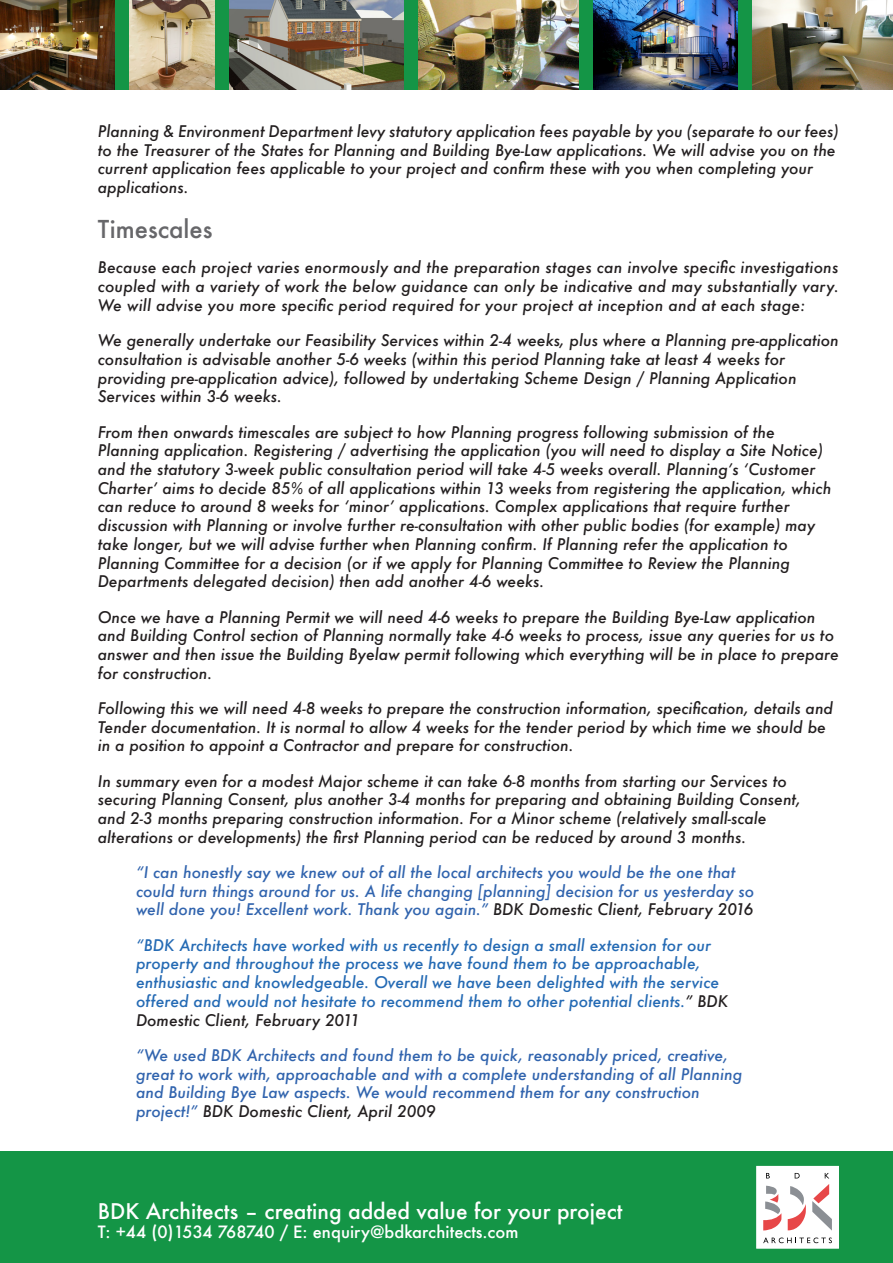
<style>
.page{position:relative;width:893px;height:1263px;background:#fff}
.page>*{position:absolute;margin:0;border:0;box-sizing:border-box;transform-origin:0 0}
.t1{font:500 24px "Futura";color:#67676a}
.t2{font:500 21px "Futura";color:#fff}
.t3{font:500 16.5px "Futura";color:#fff}
.t4{font:italic 500 15.6px/18.8px "Futura";color:#231f20}
.t5{font:italic 500 15.6px "Futura";color:#3164ae}
.t6{font:italic 500 15.6px "Futura";color:#246ab4}
.s1{color:#231f20}
.s2{color:#3164ae}
</style>
<div class="page">
<div style="left:0;top:1151px;width:893px;height:112px;background:#149546"></div>
<div style="left:756px;top:1166px;width:83px;height:83px;background:#fff;border:1px solid #fff"></div>
<svg style="left:788px;top:1186px;width:18px;height:44px"></svg>
<svg style="left:763px;top:1186px;width:18px;height:44px"></svg>
<svg style="left:812px;top:1184px;width:20px;height:46px"></svg>
<svg style="left:763px;top:1237px;width:69px;height:6px"></svg>
<svg style="left:766px;top:1173px;width:4px;height:5px"></svg>
<svg style="left:795px;top:1173px;width:5px;height:5px"></svg>
<svg style="left:825px;top:1173px;width:4px;height:5px"></svg>
<div style="left:115px;top:0;width:638px;height:89px;background:#149546"></div>
<img style="left:0;top:0;width:115px;height:89px">
<img style="left:130px;top:0;width:85px;height:89px">
<img style="left:419px;top:0;width:159px;height:89px">
<img style="left:593px;top:0;width:145px;height:89px">
<img style="left:753px;top:0;width:140px;height:89px">
<img style="left:230px;top:0;width:174px;height:89px">
<p class="t4" style="left:98px;top:121px;width:742px">Planning &amp; Environment Department levy statutory application fees payable by you (separate to our fees)</p>
<p class="t4" style="left:98px;top:140px;width:739px">to the Treasurer of the States for Planning and Building Bye-Law applications. We will advise you on the</p>
<p class="t4" style="left:98px;top:159px;width:717px">current application fees applicable to your project and confirm these with you when completing your</p>
<p class="t4" style="left:98px;top:178px;width:92px">applications.</p>
<p class="t1" style="left:98px;top:213px;width:116px">Timescales</p>
<p class="t4" style="left:98px;top:258px;width:742px">Because each project varies enormously and the preparation stages can involve specific investigations</p>
<p class="t4" style="left:98px;top:277px;width:742px">coupled with a variety of work the below guidance can only be indicative and may substantially vary.<br>We will advise you more specific period required for your project at inception and at each stage:</p>
<p class="t4" style="left:98px;top:331px;width:742px">We generally undertake our Feasibility Services within 2-4 weeks, plus where a Planning pre-application</p>
<p class="t4" style="left:98px;top:350px;width:689px">consultation is advisable another 5-6 weeks (within this period Planning take at least 4 weeks for</p>
<p class="t4" style="left:98px;top:368px;width:700px">providing pre-application advice), followed by undertaking Scheme Design / Planning Application</p>
<p class="t4" style="left:98px;top:387px;width:186px">Services within 3-6 weeks.</p>
<p class="t4" style="left:98px;top:422px;width:678px">From then onwards timescales are subject to how Planning progress following submission of the</p>
<p class="t4" style="left:98px;top:441px;width:727px">Planning application. Registering / advertising the application (you will need to display a Site Notice)</p>
<p class="t4" style="left:98px;top:460px;width:719px">and the statutory 3-week public consultation period will take 4-5 weeks overall. Planning’s ‘Customer</p>
<p class="t4" style="left:98px;top:478px;width:735px">Charter’ aims to decide 85% of all applications within 13 weeks from registering the application, which</p>
<p class="t4" style="left:98px;top:497px;width:693px">can reduce to around 8 weeks for ‘minor’ applications. Complex applications that require further</p>
<p class="t4" style="left:98px;top:516px;width:719px">discussion with Planning or involve further re-consultation with other public bodies (for example) may</p>
<p class="t4" style="left:98px;top:535px;width:691px">take longer, but we will advise further when Planning confirm. If Planning refer the application to</p>
<p class="t4" style="left:98px;top:553px;width:694px">Planning Committee for a decision (or if we apply for Planning Committee to Review the Planning</p>
<p class="t4" style="left:98px;top:572px;width:448px">Departments delegated decision) then add another 4-6 weeks.</p>
<p class="t4" style="left:98px;top:607px;width:719px">Once we have a Planning Permit we will need 4-6 weeks to prepare the Building Bye-Law application</p>
<p class="t4" style="left:98px;top:626px;width:738px">and Building Control section of Planning normally take 4-6 weeks to process, issue any queries for us to</p>
<p class="t4" style="left:98px;top:645px;width:742px">answer and then issue the Building Byelaw permit following which everything will be in place to prepare</p>
<p class="t4" style="left:98px;top:663px;width:116px">for construction.</p>
<p class="t4" style="left:98px;top:699px;width:737px">Following this we will need 4-8 weeks to prepare the construction information, specification, details and</p>
<p class="t4" style="left:98px;top:717px;width:730px">Tender documentation. It is normal to allow 4 weeks for the tender period by which time we should be</p>
<p class="t4" style="left:98px;top:736px;width:477px">in a position to appoint a Contractor and prepare for construction.</p>
<p class="t4" style="left:98px;top:771px;width:691px">In summary even for a modest Major scheme it can take 6-8 months from starting our Services to</p>
<p class="t4" style="left:98px;top:790px;width:705px">securing Planning Consent, plus another 3-4 months for preparing and obtaining Building Consent,</p>
<p class="t4" style="left:98px;top:809px;width:670px">and 2-3 months preparing construction information. For a Minor scheme (relatively small-scale</p>
<p class="t4" style="left:98px;top:827px;width:650px">alterations or developments) the first Planning period can be reduced by around 3 months.</p>
<p class="t5" style="left:136px;top:861px;width:601px">“I can honestly say we knew out of all the local architects you would be the one that</p>
<p class="t5" style="left:136px;top:880px;width:620px">could turn things around for us. A life changing [planning] decision for us yesterday so</p>
<p class="t5" style="left:136px;top:899px;width:619px">well done you! Excellent work. Thank you again.” <span class="s1">BDK Domestic Client, February 2016</span></p>
<p class="t6" style="left:136px;top:934px;width:576px">“BDK Architects have worked with us recently to design a small extension for our</p>
<p class="t6" style="left:136px;top:953px;width:566px">property and throughout the process we have found them to be approachable,</p>
<p class="t6" style="left:136px;top:971px;width:585px">enthusiastic and knowledgeable. Overall we have been delighted with the service</p>
<p class="t6" style="left:136px;top:990px;width:594px">offered and would not hesitate to recommend them to other potential clients.<span class="s1">” BDK</span></p>
<p class="t4" style="left:136px;top:1010px;width:226px">Domestic Client, February 2011</p>
<p class="t5" style="left:136px;top:1044px;width:594px">“We used BDK Architects and found them to be quick, reasonably priced, creative,</p>
<p class="t5" style="left:136px;top:1063px;width:608px">great to work with, approachable and with a complete understanding of all Planning</p>
<p class="t5" style="left:136px;top:1082px;width:565px">and Building Bye Law aspects. We would recommend them for any construction</p>
<p class="t4" style="left:136px;top:1102px;width:301px"><span class="s2">project!”</span> BDK Domestic Client, April 2009</p>
<p class="t2" style="left:98px;top:1196px;width:526px">BDK Architects – creating added value for your project</p>
<p class="t3" style="left:97px;top:1220px;width:422px">T: +44 (0)1534 768740 / E: enquiry@bdkarchitects.com</p>
</div>
